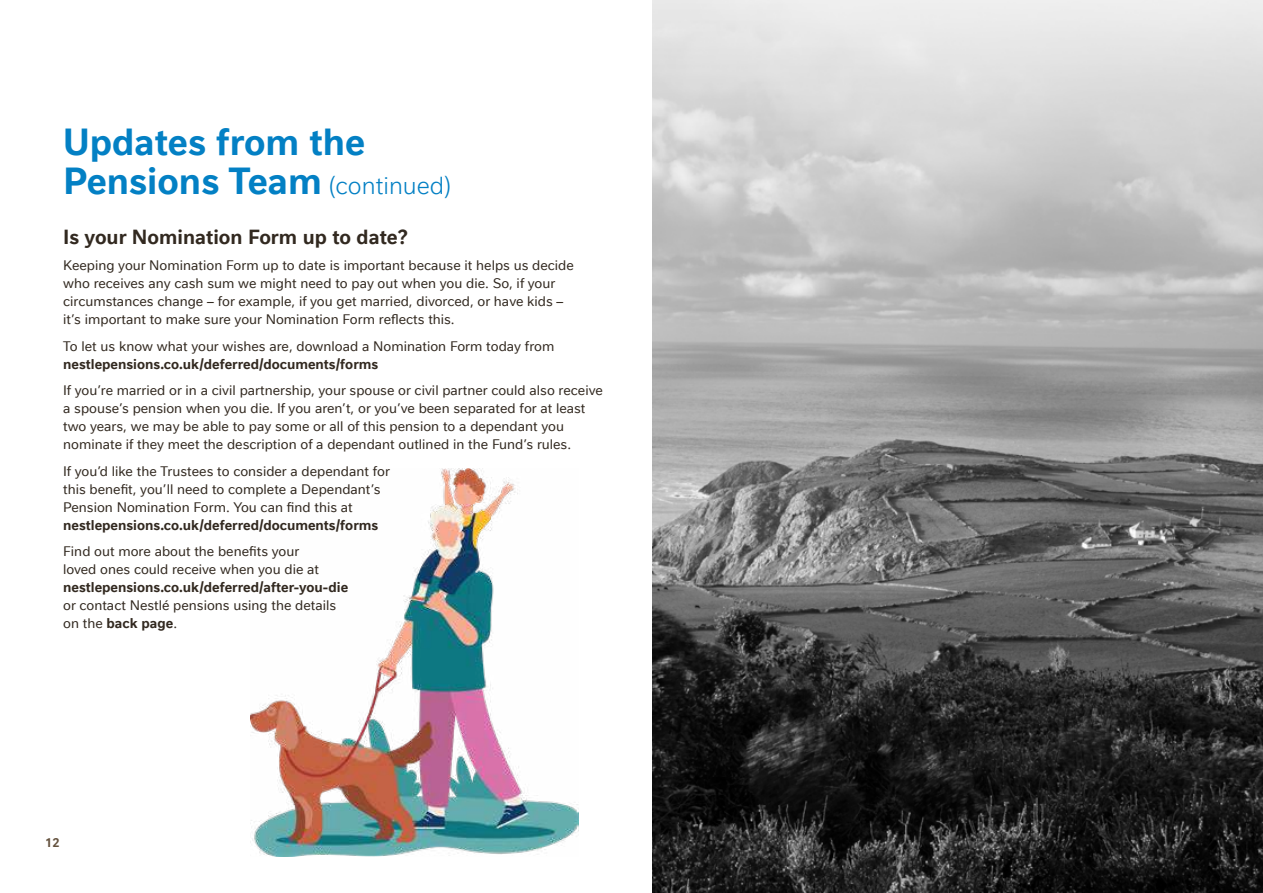
<style>
.page{position:relative;width:1263px;height:893px;background:#fff}
.page>*{position:absolute;margin:0;border:0;box-sizing:border-box;transform-origin:0 0}
.t1{font:700 36px/39px "Nestle Text TF";color:#0380c4}
.t2{font:700 19.5px "Nestle Text TF";color:#322920}
.t3{font:13.5px/18px "Nestle Text TF";color:#322920}
.t4{font:700 13.5px "Nestle Text TF";color:#322920}
.t5{font:700 12px "Nestle Text TF";color:#64523e}
.s1{font-weight:300;font-size:24px}
.s2{font-weight:700}
</style>
<div class="page">
<img style="left:653px;top:0;width:610px;height:893px">
<img style="left:251px;top:468px;width:328px;height:388px">
<svg style="left:1262px;top:247px;width:1px;height:548px"></svg>
<h1 class="t1" style="left:63px;top:120px;width:389px">Updates from the<br>Pensions Team <span class="s1">(continued)</span></h1>
<h2 class="t2" style="left:63px;top:222px;width:346px">Is your Nomination Form up to date?</h2>
<p class="t3" style="left:63px;top:256px;width:512px">Keeping your Nomination Form up to date is important because it helps us decide who receives any cash sum we might need to pay out when you die. So, if your circumstances change – for example, if you get married, divorced, or have kids – it’s important to make sure your Nomination Form reflects this.</p>
<p class="t3" style="left:63px;top:336px;width:493px">To let us know what your wishes are, download a Nomination Form today from</p>
<p class="t4" style="left:63px;top:354px;width:317px">nestlepensions.co.uk/deferred/documents/forms</p>
<p class="t3" style="left:63px;top:381px;width:541px">If you’re married or in a civil partnership, your spouse or civil partner could also receive a spouse’s pension when you die. If you aren’t, or you’ve been separated for at least two years, we may be able to pay some or all of this pension to a dependant you nominate if they meet the description of a dependant outlined in the Fund’s rules.</p>
<p class="t3" style="left:63px;top:461px;width:328px">If you’d like the Trustees to consider a dependant for this benefit, you’ll need to complete a Dependant’s<br>Pension Nomination Form. You can find this at</p>
<p class="t4" style="left:63px;top:515px;width:317px">nestlepensions.co.uk/deferred/documents/forms</p>
<p class="t3" style="left:63px;top:542px;width:258px">Find out more about the benefits your loved ones could receive when you die at</p>
<p class="t4" style="left:63px;top:577px;width:287px">nestlepensions.co.uk/deferred/after-you-die</p>
<p class="t3" style="left:63px;top:596px;width:275px">or contact Nestlé pensions using the details on the <span class="s2">back page</span>.</p>
<p class="t5" style="left:45px;top:834px;width:16px">12</p>
</div>
